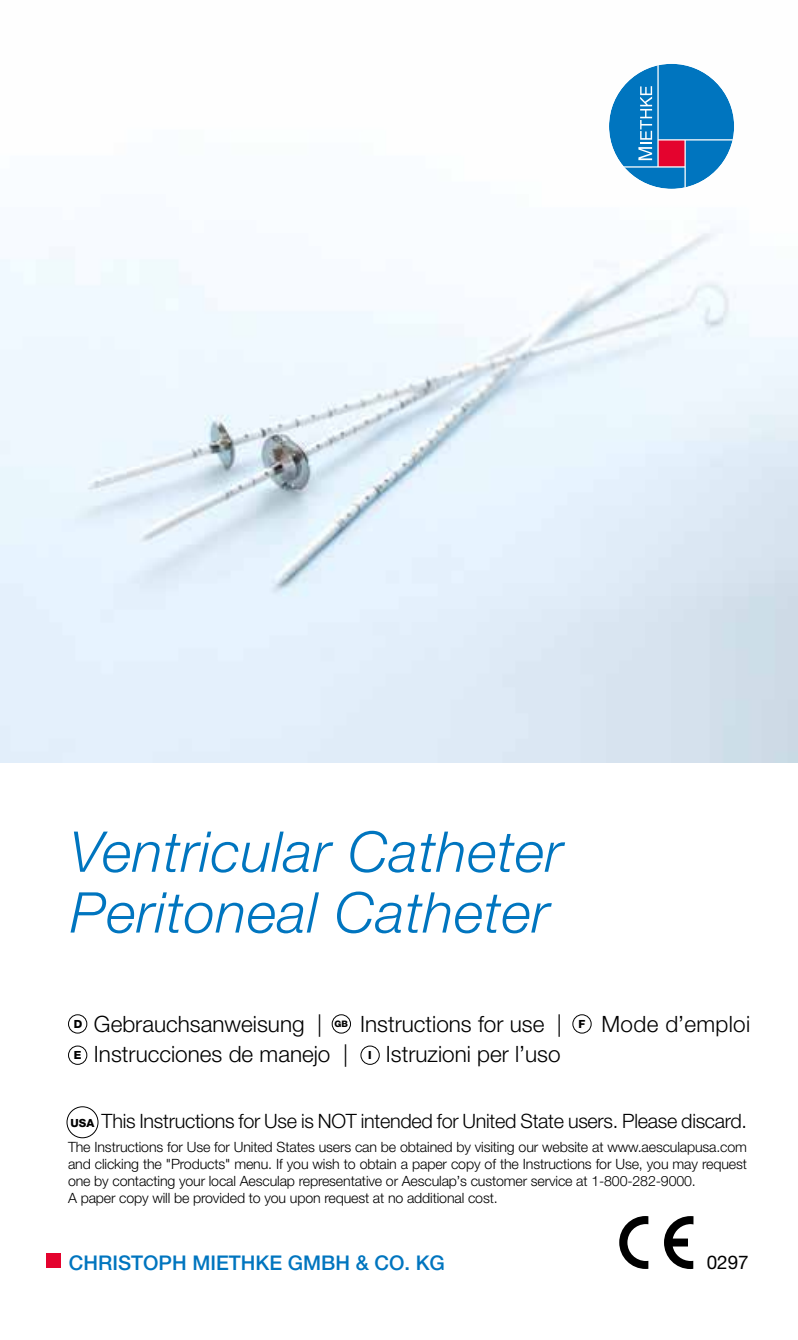
<style>
.page{position:relative;width:798px;height:1340px;background:#fff}
.page>*{position:absolute;margin:0;border:0;box-sizing:border-box;transform-origin:0 0}
.t1{font:italic 300 56.25px/60.8px "Helvetica Neue LT";letter-spacing:.015em;color:#0075bf}
.t2{font:300 22.5px "Helvetica Neue LT";color:#000}
.t3{font:500 20.25px "Helvetica Neue LT";color:#0075bf}
.t4{font:300 19.8px "Helvetica Neue LT";letter-spacing:-.015em;color:#000}
.t5{font:18.9px "Helvetica Neue LT";color:#000}
.t6{font:300 14.17px/17.1px "Helvetica Neue LT";letter-spacing:-.01em;color:#000}
.t7{font:800 11.25px "Helvetica Neue LT";color:#000}
.t8{font:800 9px "Helvetica Neue LT";color:#000}
.s1{font-weight:400;font-stretch:condensed}
</style>
<div class="page">
<div style="left:572px;top:1014px;width:19px;height:19px;border:1px solid #000;border-radius:50%"></div>
<div style="left:68px;top:1014px;width:19px;height:19px;border:1px solid #000;border-radius:50%"></div>
<div style="left:332px;top:1014px;width:18px;height:19px;border:1px solid #000;border-radius:50%"></div>
<div style="left:360px;top:1045px;width:19px;height:19px;border:1px solid #000;border-radius:50%"></div>
<div style="left:68px;top:1045px;width:19px;height:19px;border:1px solid #000;border-radius:50%"></div>
<div style="left:47px;top:1253px;width:14px;height:14px;background:#e4032e"></div>
<svg style="left:664px;top:1216px;width:29px;height:52px"></svg>
<svg style="left:619px;top:1216px;width:29px;height:52px"></svg>
<img style="left:0;top:229px;width:797px;height:533px">
<svg style="left:609px;top:64px;width:125px;height:125px"></svg>
<div style="left:67px;top:1106px;width:31px;height:31px;border:1px solid #000;border-radius:50%"></div>
<h1 class="t1" style="left:70px;top:820px;width:494px">Ventricular Catheter<br>Peritoneal Catheter</h1>
<p class="t7" style="left:74px;top:1016px;width:10px">D</p>
<p class="t7" style="left:74px;top:1048px;width:9px">E</p>
<h2 class="t2" style="left:94px;top:1010px;width:229px">Gebrauchsanweisung |</h2>
<h2 class="t2" style="left:360px;top:1010px;width:203px">Instructions for use |</h2>
<h2 class="t2" style="left:601px;top:1010px;width:150px">Mode d<span class="s1">’</span>emploi</h2>
<h2 class="t2" style="left:94px;top:1040px;width:255px">Instrucciones de manejo |</h2>
<h2 class="t2" style="left:386px;top:1040px;width:176px">Istruzioni per l<span class="s1">’</span>uso</h2>
<p class="t7" style="left:578px;top:1016px;width:8px">F</p>
<p class="t8" style="left:334px;top:1018px;width:15px">GB</p>
<p class="t7" style="left:368px;top:1048px;width:5px">I</p>
<h3 class="t4" style="left:102px;top:1109px;width:646px">This Instructions for Use is NOT intended for United State users. Please discard.</h3>
<p class="t6" style="left:68px;top:1137px;width:680px">The Instructions for Use for United States users can be obtained by visiting our website at www.aesculapusa.com and clicking the "Products" menu. If you wish to obtain a paper copy of the Instructions for Use, you may request one by contacting your local Aesculap representative or Aesculap<span class="s1">’</span>s customer service at 1-800-282-9000.<br>A paper copy will be provided to you upon request at no additional cost.</p>
<p class="t7" style="left:70px;top:1115px;width:25px">USA</p>
<h3 class="t3" style="left:69px;top:1250px;width:377px">CHRISTOPH MIETHKE GMBH &amp; CO. KG</h3>
<h3 class="t5" style="left:706px;top:1251px;width:43px">0297</h3>
</div>
